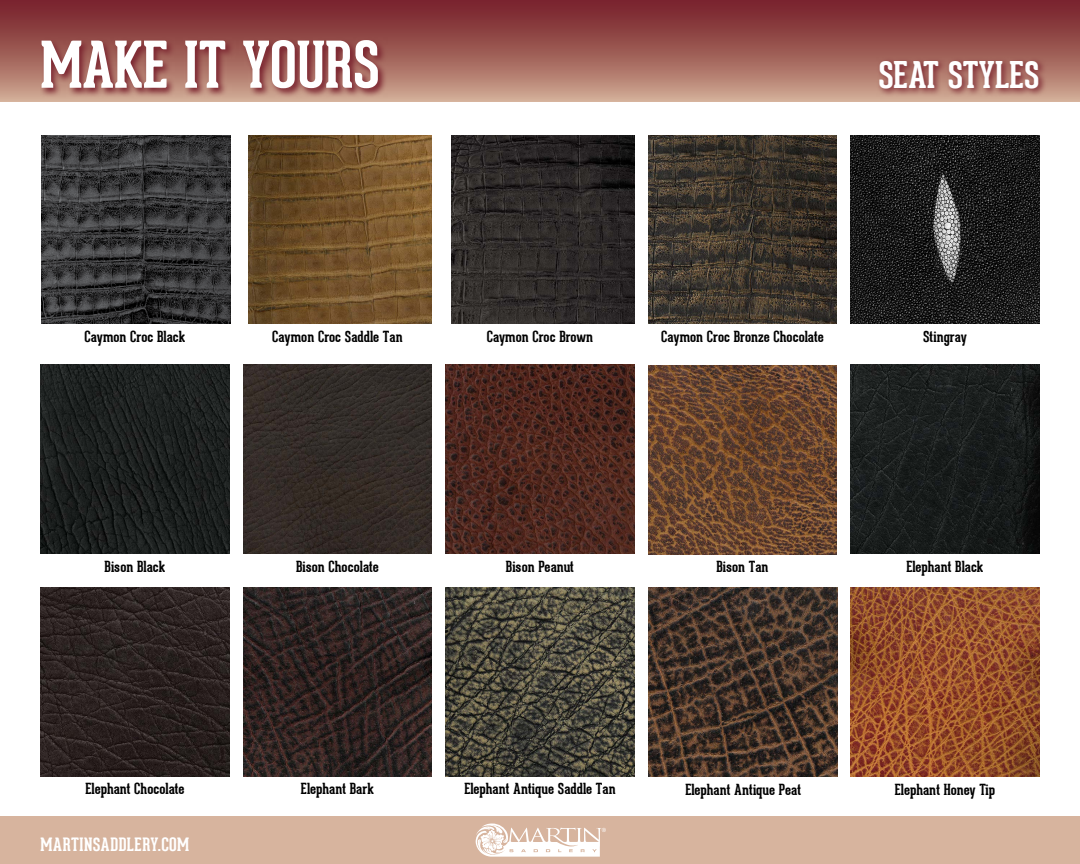
<style>
.page{position:relative;width:1080px;height:864px;background:#fff}
.page>*{position:absolute;margin:0;border:0;box-sizing:border-box;transform-origin:0 0}
.t1{font:700 63px "Geared Slab";color:#fff}
.t2{font:700 36px "Geared Slab";color:#fff}
.t3{font:700 18px "Geared Slab";letter-spacing:.02em;color:#fff}
.t4{font:700 15px "Geared Slab";color:#000}
</style>
<div class="page">
<div style="left:0;top:817px;width:1080px;height:47px;background:#d7b49e"></div>
<div style="left:0;top:0;width:1080px;height:101px;background:linear-gradient(to bottom,#721924,#cca48d)"></div>
<svg style="left:475px;top:824px;width:131px;height:33px"></svg>
<img style="left:446px;top:364px;width:188px;height:190px">
<img style="left:243px;top:364px;width:189px;height:190px">
<img style="left:40px;top:364px;width:190px;height:190px">
<img style="left:648px;top:365px;width:189px;height:189px">
<img style="left:850px;top:135px;width:190px;height:189px">
<img style="left:41px;top:135px;width:189px;height:189px">
<img style="left:451px;top:135px;width:183px;height:189px">
<img style="left:249px;top:135px;width:183px;height:189px">
<img style="left:648px;top:135px;width:189px;height:189px">
<img style="left:850px;top:364px;width:190px;height:190px">
<img style="left:40px;top:587px;width:190px;height:189px">
<img style="left:243px;top:587px;width:189px;height:189px">
<img style="left:446px;top:587px;width:188px;height:189px">
<img style="left:850px;top:588px;width:190px;height:189px">
<svg style="left:40px;top:38px;width:347px;height:60px;background:#9a5753"></svg>
<svg style="left:876px;top:57px;width:172px;height:40px;background:#a4665f"></svg>
<img style="left:649px;top:588px;width:189px;height:189px">
<h1 class="t1" style="left:40px;top:25px;width:341px">MAKE IT YOURS</h1>
<h2 class="t2" style="left:879px;top:52px;width:162px">SEAT STYLES</h2>
<p class="t4" style="left:85px;top:327px;width:102px">Caymon Croc Black</p>
<p class="t4" style="left:272px;top:327px;width:132px">Caymon Croc Saddle Tan</p>
<p class="t4" style="left:487px;top:327px;width:108px">Caymon Croc Brown</p>
<p class="t4" style="left:661px;top:327px;width:164px">Caymon Croc Bronze Chocolate</p>
<p class="t4" style="left:923px;top:327px;width:45px">Stingray</p>
<p class="t4" style="left:105px;top:557px;width:62px">Bison Black</p>
<p class="t4" style="left:296px;top:557px;width:84px">Bison Chocolate</p>
<p class="t4" style="left:506px;top:557px;width:70px">Bison Peanut</p>
<p class="t4" style="left:716px;top:557px;width:54px">Bison Tan</p>
<p class="t4" style="left:906px;top:557px;width:79px">Elephant Black</p>
<p class="t4" style="left:85px;top:779px;width:101px">Elephant Chocolate</p>
<p class="t4" style="left:301px;top:779px;width:75px">Elephant Bark</p>
<p class="t4" style="left:464px;top:779px;width:153px">Elephant Antique Saddle Tan</p>
<p class="t4" style="left:685px;top:780px;width:117px">Elephant Antique Peat</p>
<p class="t4" style="left:895px;top:780px;width:102px">Elephant Honey Tip</p>
<p class="t3" style="left:40px;top:833px;width:150px">MARTINSADDLERY.COM</p>
</div>
